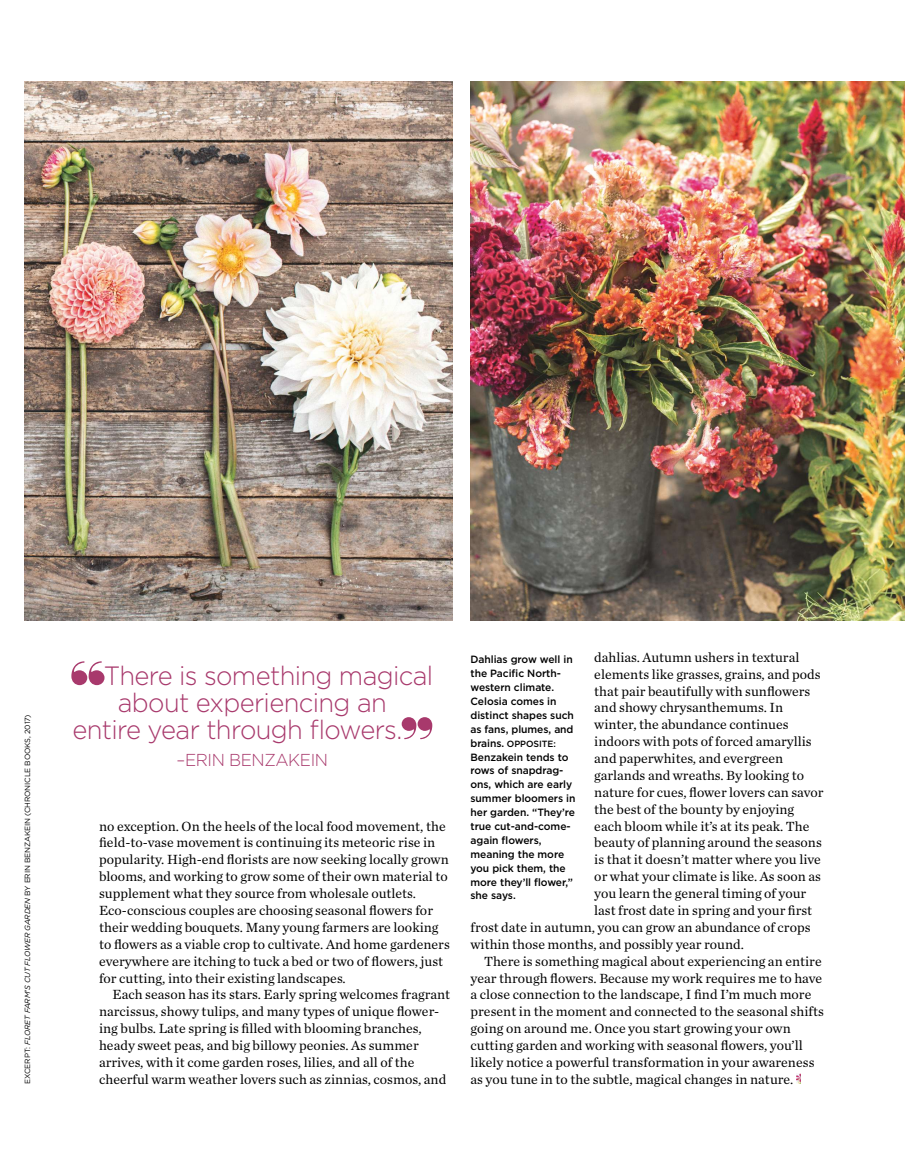
<style>
.page{position:relative;width:905px;height:1175px;background:#fff}
.page>*{position:absolute;margin:0;border:0;box-sizing:border-box;transform-origin:0 0}
.t1{font:300 26.4px "Gotham";letter-spacing:-.025em;color:#a8396c}
.t2{font:300 17.25px "Gotham";letter-spacing:-.025em;color:#a8396c}
.t3{font:13.8px "Chronicle Text G1";color:#000}
.t4{font:500 10.5px/13.8px "Gotham";letter-spacing:-.005em;color:#000}
.t5{font:500 9px "Gotham";letter-spacing:-.005em;color:#000}
.t6{font:7.5px "Gotham";letter-spacing:-.015em;color:#000}
.s1{font-style:italic}
.s2{font-size:10.5px}
</style>
<div class="page">
<svg style="left:796px;top:1073px;width:4px;height:10px"></svg>
<img style="left:24px;top:81px;width:428px;height:540px">
<img style="left:470px;top:81px;width:434px;height:540px">
<svg style="left:71px;top:661px;width:33px;height:24px"></svg>
<svg style="left:401px;top:717px;width:31px;height:22px"></svg>
<p class="t6" style="left:25px;top:1083px;width:371px;rotate:-90deg">EXCERPT: <span class="s1">FLORET FARM’S CUT FLOWER GARDEN</span> BY ERIN BENZAKEIN (CHRONICLE BOOKS, 2017)</p>
<p class="t1" style="left:104px;top:666px;width:331px">There is something magical</p>
<p class="t1" style="left:118px;top:693px;width:270px">about experiencing an</p>
<p class="t1" style="left:72px;top:720px;width:331px">entire year through flowers.</p>
<p class="t2" style="left:177px;top:754px;width:153px">–ERIN BENZAKEIN</p>
<p class="t3" style="left:99px;top:821px;width:348px">no exception. On the heels of the local food movement, the</p>
<p class="t3" style="left:99px;top:838px;width:338px">field-to-vase movement is continuing its meteoric rise in</p>
<p class="t3" style="left:99px;top:854px;width:351px">popularity. High-end florists are now seeking locally grown</p>
<p class="t3" style="left:99px;top:871px;width:350px">blooms, and working to grow some of their own material to</p>
<p class="t3" style="left:99px;top:888px;width:318px">supplement what they source from wholesale outlets.</p>
<p class="t3" style="left:99px;top:905px;width:335px">Eco-conscious couples are choosing seasonal flowers for</p>
<p class="t3" style="left:99px;top:922px;width:341px">their wedding bouquets. Many young farmers are looking</p>
<p class="t3" style="left:99px;top:939px;width:352px">to flowers as a viable crop to cultivate. And home gardeners</p>
<p class="t3" style="left:99px;top:956px;width:345px">everywhere are itching to tuck a bed or two of flowers, just</p>
<p class="t3" style="left:99px;top:973px;width:248px">for cutting, into their existing landscapes.</p>
<p class="t3" style="left:113px;top:989px;width:339px">Each season has its stars. Early spring welcomes fragrant</p>
<p class="t3" style="left:99px;top:1006px;width:342px">narcissus, showy tulips, and many types of unique flower-</p>
<p class="t3" style="left:99px;top:1023px;width:324px">ing bulbs. Late spring is filled with blooming branches,</p>
<p class="t3" style="left:99px;top:1040px;width:321px">heady sweet peas, and big billowy peonies. As summer</p>
<p class="t3" style="left:99px;top:1057px;width:317px">arrives, with it come garden roses, lilies, and all of the</p>
<p class="t3" style="left:99px;top:1074px;width:349px">cheerful warm weather lovers such as zinnias, cosmos, and</p>
<p class="t3" style="left:594px;top:652px;width:206px">dahlias. Autumn ushers in textural</p>
<p class="t3" style="left:594px;top:669px;width:228px">elements like grasses, grains, and pods</p>
<p class="t3" style="left:594px;top:686px;width:217px">that pair beautifully with sunflowers</p>
<p class="t3" style="left:594px;top:703px;width:190px">and showy chrysanthemums. In</p>
<p class="t3" style="left:594px;top:719px;width:196px">winter, the abundance continues</p>
<p class="t3" style="left:594px;top:736px;width:219px">indoors with pots of forced amaryllis</p>
<p class="t3" style="left:594px;top:753px;width:190px">and paperwhites, and evergreen</p>
<p class="t3" style="left:594px;top:770px;width:211px">garlands and wreaths. By looking to</p>
<p class="t3" style="left:594px;top:787px;width:231px">nature for cues, flower lovers can savor</p>
<p class="t3" style="left:594px;top:804px;width:201px">the best of the bounty by enjoying</p>
<p class="t3" style="left:594px;top:821px;width:217px">each bloom while it’s at its peak. The</p>
<p class="t3" style="left:594px;top:838px;width:229px">beauty of planning around the seasons</p>
<p class="t3" style="left:594px;top:854px;width:228px">is that it doesn’t matter where you live</p>
<p class="t3" style="left:594px;top:871px;width:228px">or what your climate is like. As soon as</p>
<p class="t3" style="left:594px;top:888px;width:213px">you learn the general timing of your</p>
<p class="t3" style="left:594px;top:905px;width:219px">last frost date in spring and your first</p>
<p class="t3" style="left:470px;top:922px;width:341px">frost date in autumn, you can grow an abundance of crops</p>
<p class="t3" style="left:470px;top:939px;width:275px">within those months, and possibly year round.</p>
<p class="t3" style="left:484px;top:956px;width:339px">There is something magical about experiencing an entire</p>
<p class="t3" style="left:470px;top:973px;width:353px">year through flowers. Because my work requires me to have</p>
<p class="t3" style="left:470px;top:989px;width:342px">a close connection to the landscape, I find I’m much more</p>
<p class="t3" style="left:470px;top:1006px;width:355px">present in the moment and connected to the seasonal shifts</p>
<p class="t3" style="left:470px;top:1023px;width:322px">going on around me. Once you start growing your own</p>
<p class="t3" style="left:470px;top:1040px;width:334px">cutting garden and working with seasonal flowers, you’ll</p>
<p class="t3" style="left:470px;top:1057px;width:345px">likely notice a powerful transformation in your awareness</p>
<p class="t4" style="left:470px;top:653px;width:105px">Dahlias grow well in the Pacific North&shy;western climate.<br>Celosia comes in distinct shapes such as fans, plumes, and</p>
<p class="t5" style="left:470px;top:739px;width:87px"><span class="s2">brains.</span> OPPOSITE:</p>
<p class="t4" style="left:470px;top:750px;width:106px">Benzakein tends to rows of snapdrag&shy;ons, which are early summer bloomers in her garden. “They’re true cut-and-come&shy;again flowers, meaning the more you pick them, the more they’ll flower,” she says.</p>
<p class="t3" style="left:470px;top:1074px;width:324px">as you tune in to the subtle, magical changes in nature.</p>
</div>
